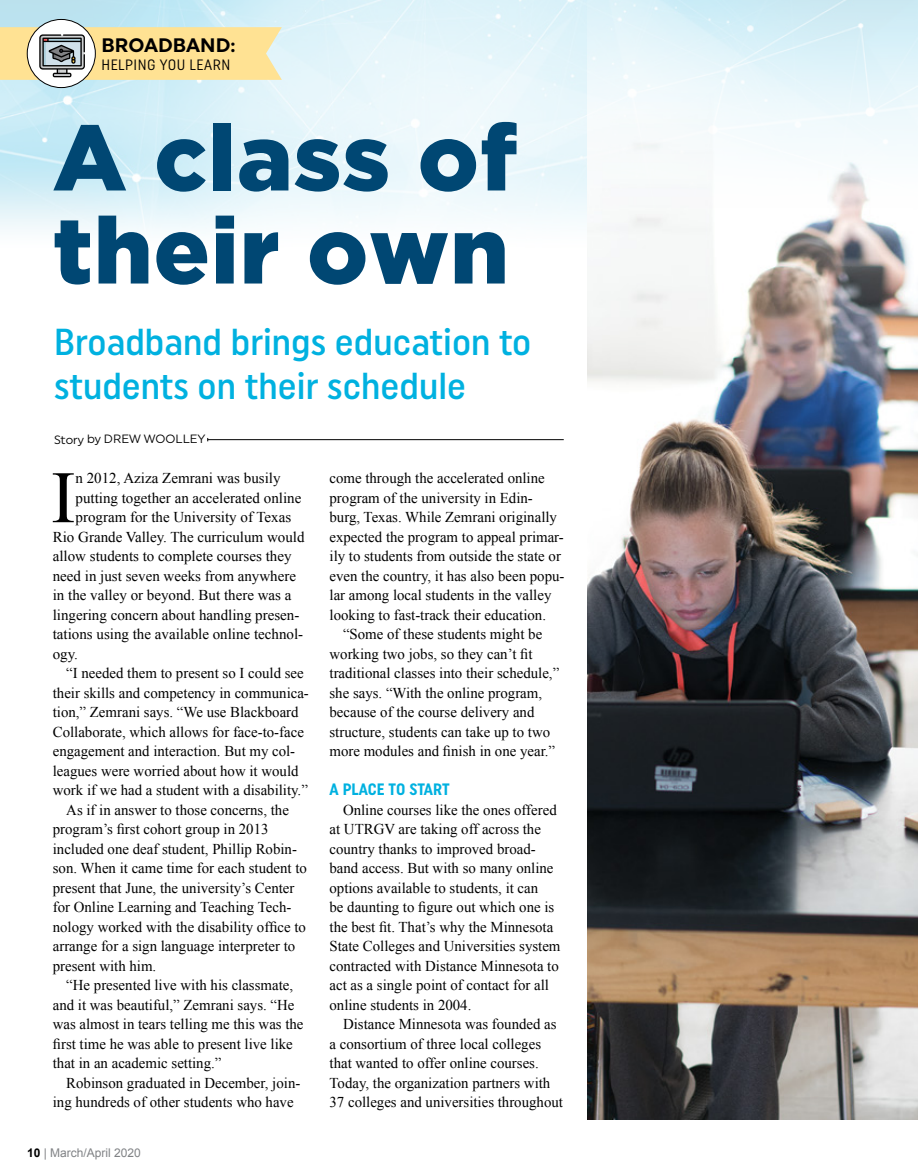
<style>
.page{position:relative;width:918px;height:1175px;background:#fff}
.page>*{position:absolute;margin:0;border:0;box-sizing:border-box;transform-origin:0 0}
.t1{font:900 93px/93px "Gotham";letter-spacing:.01em;color:#004773}
.t2{font:73.95px "Times New Roman";color:#000}
.t3{font:500 37.5px/43.5px "Uniform Condensed";color:#00b1e0}
.t4{font:700 19.5px "Uniform";color:#000}
.t5{font:700 16.5px "Uniform Condensed";color:#00b1e0}
.t6{font:15px/19.5px "Times New Roman";color:#000}
.t7{font:15px "Uniform Condensed";letter-spacing:.03em;color:#000}
.t8{font:12px "Uniform";letter-spacing:-.005em;color:#000}
.t9{font:12px "Arial";color:#808285}
.s1{font-size:18px}
.s2{font-weight:700;color:#000}
</style>
<div class="page">
<img style="left:0;top:0;width:588px;height:382px">
<svg style="left:0;top:19px;width:282px;height:69px;background:#e5dcb1"></svg>
<div style="left:27px;top:19px;width:69px;height:69px;border:1px solid #000;border-radius:50%"></div>
<hr style="left:208px;top:439px;width:356px;height:1px;background:#000">
<img style="left:588px;top:0;width:330px;height:1119px">
<h3 class="t4" style="left:102px;top:34px;width:136px">BROADBAND<span class="s1">:</span></h3>
<p class="t7" style="left:102px;top:56px;width:130px">HELPING YOU LEARN</p>
<h1 class="t1" style="left:53px;top:109px;width:466px">A class of their own</h1>
<h3 class="t3" style="left:54px;top:320px;width:479px">Broadband brings education to students on their schedule</h3>
<p class="t8" style="left:54px;top:432px;width:153px">Story by DREW WOOLLEY</p>
<h2 class="t2" style="left:51px;top:448px;width:26px">I</h2>
<p class="t6" style="left:76px;top:468px;width:206px">n 2012, Aziza Zemrani was busily</p>
<p class="t6" style="left:76px;top:488px;width:227px">putting together an accelerated online</p>
<p class="t6" style="left:76px;top:507px;width:217px">program for the University of Texas</p>
<p class="t6" style="left:53px;top:527px;width:253px">Rio Grande Valley. The curriculum would</p>
<p class="t6" style="left:53px;top:546px;width:240px">allow students to complete courses they</p>
<p class="t6" style="left:53px;top:566px;width:245px">need in just seven weeks from anywhere</p>
<p class="t6" style="left:53px;top:585px;width:240px">in the valley or beyond. But there was a</p>
<p class="t6" style="left:53px;top:605px;width:248px">lingering concern about handling presen-</p>
<p class="t6" style="left:53px;top:624px;width:252px">tations using the available online technol-</p>
<p class="t6" style="left:53px;top:644px;width:27px">ogy.</p>
<p class="t6" style="left:66px;top:663px;width:239px">“I needed them to present so I could see</p>
<p class="t6" style="left:53px;top:683px;width:258px">their skills and competency in communica-</p>
<p class="t6" style="left:53px;top:702px;width:247px">tion,” Zemrani says. “We use Blackboard</p>
<p class="t6" style="left:53px;top:722px;width:253px">Collaborate, which allows for face-to-face</p>
<p class="t6" style="left:53px;top:741px;width:244px">engagement and interaction. But my col-</p>
<p class="t6" style="left:53px;top:761px;width:247px">leagues were worried about how it would</p>
<p class="t6" style="left:53px;top:780px;width:257px">work if we had a student with a disability.”</p>
<p class="t6" style="left:66px;top:800px;width:224px">As if in answer to those concerns, the</p>
<p class="t6" style="left:53px;top:819px;width:217px">program’s first cohort group in 2013</p>
<p class="t6" style="left:53px;top:839px;width:246px">included one deaf student, Phillip Robin-</p>
<p class="t6" style="left:53px;top:858px;width:256px">son. When it came time for each student to</p>
<p class="t6" style="left:53px;top:878px;width:243px">present that June, the university’s Center</p>
<p class="t6" style="left:53px;top:897px;width:240px">for Online Learning and Teaching Tech-</p>
<p class="t6" style="left:53px;top:917px;width:255px">nology worked with the disability office to</p>
<p class="t6" style="left:53px;top:936px;width:244px">arrange for a sign language interpreter to</p>
<p class="t6" style="left:53px;top:956px;width:105px">present with him.</p>
<p class="t6" style="left:66px;top:975px;width:228px">“He presented live with his classmate,</p>
<p class="t6" style="left:53px;top:995px;width:243px">and it was beautiful,” Zemrani says. “He</p>
<p class="t6" style="left:53px;top:1014px;width:252px">was almost in tears telling me this was the</p>
<p class="t6" style="left:53px;top:1034px;width:242px">first time he was able to present live like</p>
<p class="t6" style="left:53px;top:1053px;width:170px">that in an academic setting.”</p>
<p class="t6" style="left:66px;top:1073px;width:236px">Robinson graduated in December, join-</p>
<p class="t6" style="left:53px;top:1092px;width:242px">ing hundreds of other students who have</p>
<p class="t9" style="left:27px;top:1144px;width:115px"><span class="s2">10</span> | March/April 2020</p>
<p class="t6" style="left:330px;top:468px;width:236px">come through the accelerated online program of the university in Edin&shy;burg, Texas. While Zemrani originally expected the program to appeal primar&shy;ily to students from outside the state or even the country, it has also been popu&shy;lar among local students in the valley looking to fast-track their education.</p>
<p class="t6" style="left:330px;top:624px;width:231px;text-indent:13px">“Some of these students might be working two jobs, so they can’t fit traditional classes into their schedule,” she says. “With the online program, because of the course delivery and structure, students can take up to two more modules and finish in one year.”</p>
<p class="t5" style="left:330px;top:779px;width:122px">A PLACE TO START</p>
<p class="t6" style="left:330px;top:800px;width:232px;text-indent:14px">Online courses like the ones offered at UTRGV are taking off across the country thanks to improved broad&shy;band access. But with so many online options available to students, it can<br>be daunting to figure out which one is the best fit. That’s why the Minnesota State Colleges and Universities system contracted with Distance Minnesota to act as a single point of contact for all online students in 2004.</p>
<p class="t6" style="left:330px;top:1014px;width:235px;text-indent:13px">Distance Minnesota was founded as a consortium of three local colleges that wanted to offer online courses.<br>Today, the organization partners with 37 colleges and universities throughout</p>
</div>
